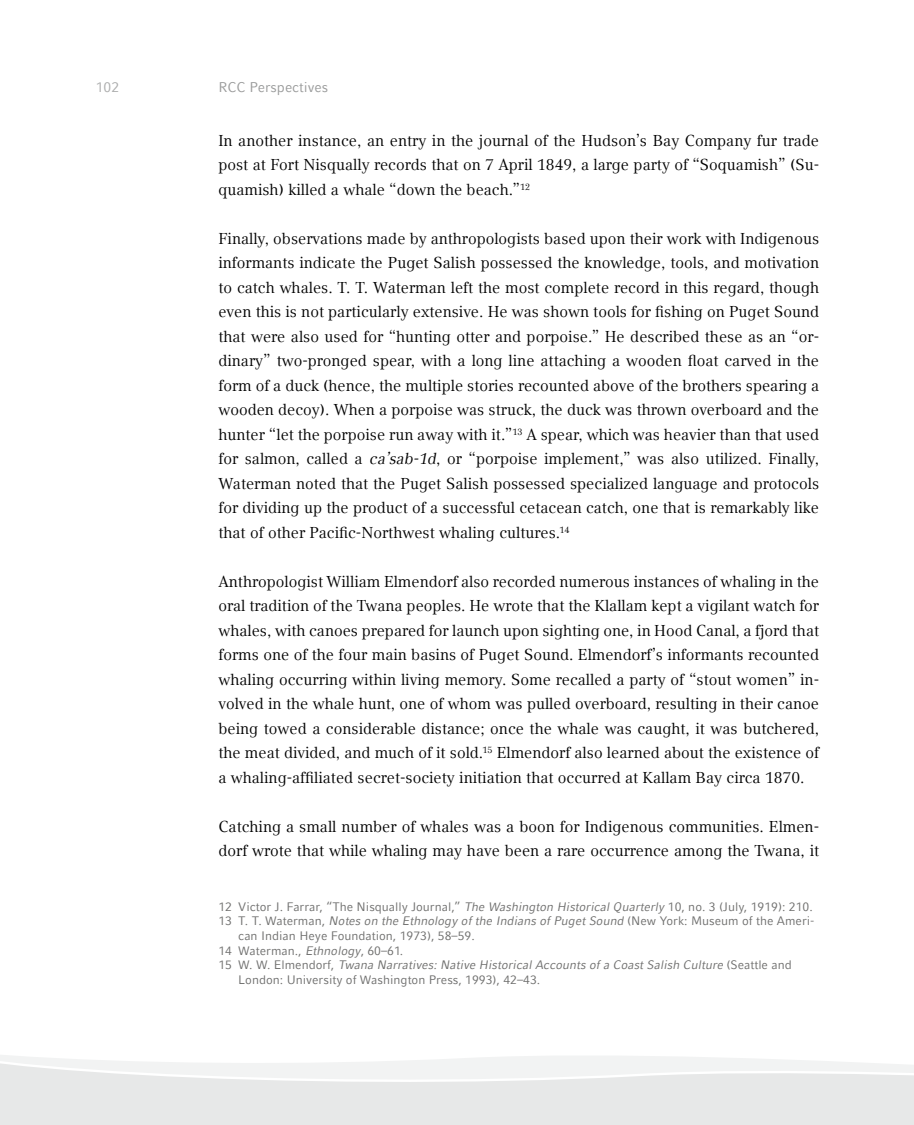
<style>
.page{position:relative;width:914px;height:1125px;background:#fff}
.page>*{position:absolute;margin:0;border:0;box-sizing:border-box;transform-origin:0 0}
.t1{font:15.75px/24.5px "LMU Compatil Text";color:#000;text-align:justify}
.t2{font:14px "LMU Compatil Fact";color:#9a9b9b}
.t3{font:14px "LMU Compatil Fact";color:#acadad}
.t4{font:12.25px "LMU Compatil Fact";color:#6f6f6e}
.t5{font:italic 12.25px "LMU Compatil Fact";color:#6f6f6e}
.s1{font-style:italic}
.s2{font-style:normal}
</style>
<div class="page">
<svg style="left:0;top:1055px;width:913px;height:70px;fill:#e7e8e8"></svg>
<p class="t3" style="left:96px;top:79px;width:25px">102</p>
<p class="t2" style="left:218px;top:79px;width:111px">RCC Perspectives</p>
<p class="t1" style="left:218px;top:128px;width:602px">In another instance, an entry in the journal of the Hudson’s Bay Company fur trade post at Fort Nisqually records that on 7 April 1849, a large party of “Soquamish” (Su&shy;quamish) killed a whale “down the beach.”<sup>12</sup></p>
<p class="t1" style="left:218px;top:226px;width:602px">Finally, observations made by anthropologists based upon their work with Indigenous informants indicate the Puget Salish possessed the knowledge, tools, and motivation to catch whales. T. T. Waterman left the most complete record in this regard, though even this is not particularly extensive. He was shown tools for fishing on Puget Sound that were also used for “hunting otter and porpoise.” He described these as an “or&shy;dinary” two-pronged spear, with a long line attaching a wooden float carved in the form of a duck (hence, the multiple stories recounted above of the brothers spearing a wooden decoy). When a porpoise was struck, the duck was thrown overboard and the hunter “let the porpoise run away with it.”<sup>13</sup> A spear, which was heavier than that used for salmon, called a <span class="s1">ca’sab-1d</span>, or “porpoise implement,” was also utilized. Finally, Waterman noted that the Puget Salish possessed specialized language and protocols for dividing up the product of a successful cetacean catch, one that is remarkably like that of other Pacific-Northwest whaling cultures.<sup>14</sup></p>
<p class="t1" style="left:218px;top:569px;width:602px">Anthropologist William Elmendorf also recorded numerous instances of whaling in the oral tradition of the Twana peoples. He wrote that the Klallam kept a vigilant watch for whales, with canoes prepared for launch upon sighting one, in Hood Canal, a fjord that forms one of the four main basins of Puget Sound. Elmendorf’s informants recounted whaling occurring within living memory. Some recalled a party of “stout women” in&shy;volved in the whale hunt, one of whom was pulled overboard, resulting in their canoe being towed a considerable distance; once the whale was caught, it was butchered, the meat divided, and much of it sold.<sup>15</sup> Elmendorf also learned about the existence of a whaling-affiliated secret-society initiation that occurred at Kallam Bay circa 1870.</p>
<p class="t1" style="left:218px;top:814px;width:602px">Catching a small number of whales was a boon for Indigenous communities. Elmen&shy;dorf wrote that while whaling may have been a rare occurrence among the Twana, it</p>
<p class="t4" style="left:218px;top:899px;width:595px">12 Victor J. Farrar, “The Nisqually Journal,” <span class="s1">The Washington Historical Quarterly</span> 10, no. 3 (July, 1919): 210.</p>
<p class="t5" style="left:218px;top:914px;width:597px"><span class="s2">13 T. T. Waterman,</span> Notes on the Ethnology of the Indians of Puget Sound <span class="s2">(New York: Museum of the Ameri-</span></p>
<p class="t4" style="left:238px;top:928px;width:238px">can Indian Heye Foundation, 1973), 58–59.</p>
<p class="t4" style="left:218px;top:943px;width:186px">14 Waterman., <span class="s1">Ethnology</span>, 60–61.</p>
<p class="t5" style="left:218px;top:958px;width:574px"><span class="s2">15 W. W. Elmendorf,</span> Twana Narratives: Native Historical Accounts of a Coast Salish Culture <span class="s2">(Seattle and</span></p>
<p class="t4" style="left:238px;top:972px;width:303px">London: University of Washington Press, 1993), 42–43.</p>
</div>
